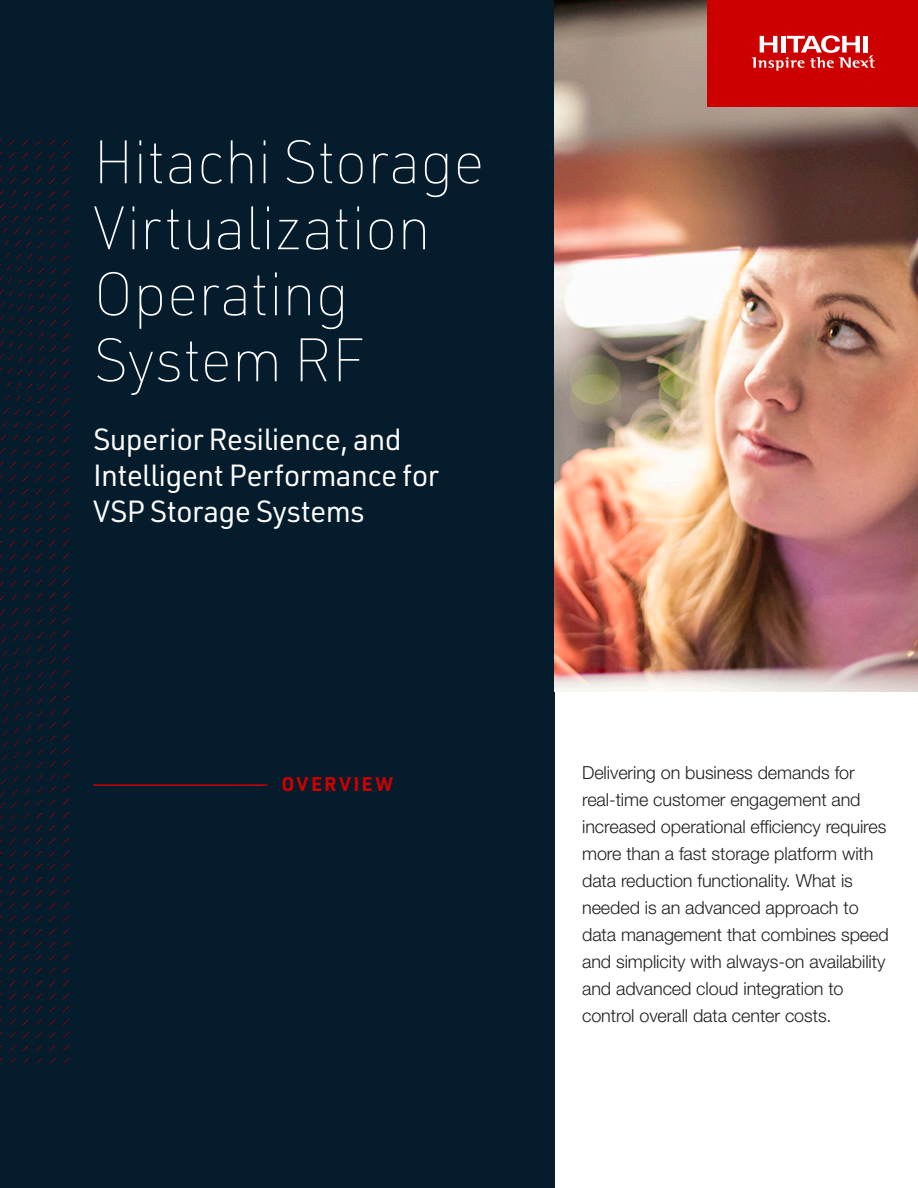
<style>
.page{position:relative;width:918px;height:1188px;background:#fff}
.page>*{position:absolute;margin:0;border:0;box-sizing:border-box;transform-origin:0 0}
.Cover_Header{font:100 60px/66px "URWDIN";letter-spacing:-.01em;color:#fff}
.Cover_Subhead{font:30px/36px "URWDIN";letter-spacing:-.02em;color:#fff}
.H3{font:700 19.5px "URWDIN";letter-spacing:.115em;color:#c00}
.Cover_Intro{font:300 18px/27px "Helvetica Neue LT Std";letter-spacing:-.005em;color:#231f20}
</style>
<div class="page">
<div style="left:0;top:0;width:554px;height:1188px;background:#051c2c"></div>
<img style="left:554px;top:0;width:364px;height:691px">
<img style="left:0;top:141px;width:68px;height:922px">
<hr style="left:93px;top:784px;width:174px;height:2px;background:#c00">
<div style="left:707px;top:0;width:211px;height:106px;background:#c00"></div>
<svg style="left:752px;top:35px;width:123px;height:36px"></svg>
<p class="Cover_Header" style="left:93px;top:127px;width:394px">Hitachi Storage<br>Virtualization<br>Operating<br>System RF</p>
<p class="Cover_Subhead" style="left:93px;top:421px;width:348px">Superior Resilience, and<br>Intelligent Performance for<br>VSP Storage Systems</p>
<p class="H3" style="left:282px;top:770px;width:113px">OVERVIEW</p>
<p class="Cover_Intro" style="left:582px;top:759px;width:308px">Delivering on business demands for real-time customer engagement and increased operational efficiency requires more than a fast storage platform with data reduction functionality. What is needed is an advanced approach to data management that combines speed and simplicity with always-on availability and advanced cloud integration to control overall data center costs.</p>
</div>
